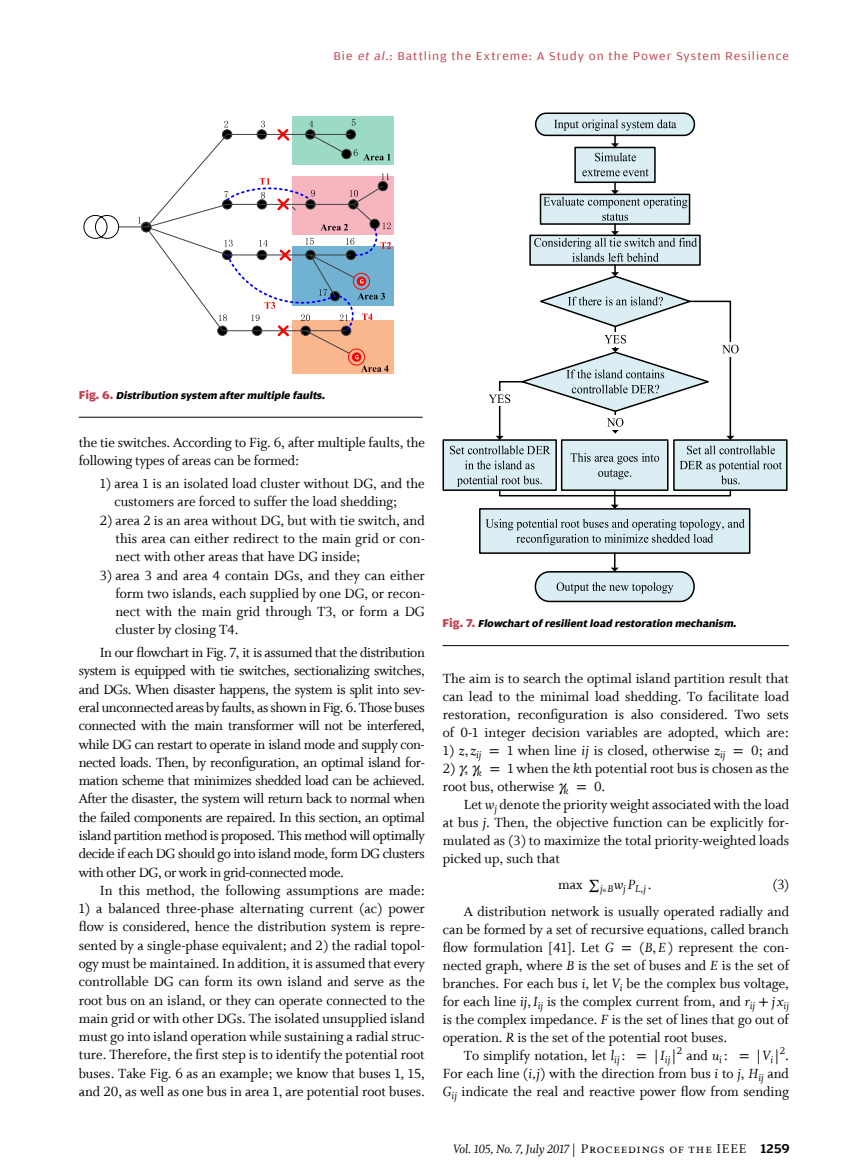
<style>
.page{position:relative;width:864px;height:1174px;background:#fff}
.page>*{position:absolute;margin:0;border:0;box-sizing:border-box;transform-origin:0 0}
.t1{font:15px/18.3px "Whitman Roman LF";color:#000;text-align:justify}
.t2{font:13.5px "Whitman Italic LF";letter-spacing:-.02em;color:#000}
.t3{font:12px "Amplitude Wide";letter-spacing:.085em;color:#c1424f}
.t4{font:11.25px "Whitman Italic LF";color:#000}
.t5{font:italic 700 10.5px "Amplitude Wide";color:#000}
.s1{font-style:italic}
.s2{font-style:normal;font-size:12px;color:#c1424f}
.s3{font-family:"Whitman Italic LF"}
.s4{font-family:"STIX General"}
.s5{font-family:"Whitman Roman LF"}
.s6{font-family:"Whitman Small Caps LF";font-size:14.25px}
.s7{font-family:"Amplitude Wide";font-weight:500}
</style>
<div class="page">
<hr style="left:79px;top:417px;width:344px;height:1px;background:#000">
<div style="left:292px;top:246px;width:102px;height:59px;background:#71b2d3"></div>
<div style="left:292px;top:176px;width:102px;height:58px;background:#f7b5bf"></div>
<div style="left:292px;top:320px;width:102px;height:54px;background:#fab68d"></div>
<svg style="left:361px;top:365px;width:28px;height:7px"></svg>
<div style="left:292px;top:116px;width:102px;height:48px;background:#9bdbc4"></div>
<svg style="left:352px;top:352px;width:9px;height:10px"></svg>
<div style="left:348px;top:349px;width:17px;height:16px;border:1px solid #f00;border-radius:50%"></div>
<svg style="left:83px;top:119px;width:308px;height:240px"></svg>
<hr style="left:442px;top:645px;width:347px;height:1px;background:#000">
<div style="left:561px;top:439px;width:108px;height:52px;background:#dbeef3;border:2px solid #000"></div>
<div style="left:443px;top:440px;width:113px;height:50px;background:#dbeef3"></div>
<div style="left:443px;top:439px;width:114px;height:52px;border:2px solid #000"></div>
<div style="left:674px;top:440px;width:113px;height:50px;background:#dbeef3"></div>
<div style="left:673px;top:439px;width:115px;height:52px;border:2px solid #000"></div>
<div style="left:479px;top:508px;width:271px;height:46px;background:#dbeef3;border:2px solid #000"></div>
<svg style="left:486px;top:519px;width:259px;height:26px"></svg>
<div style="left:536px;top:113px;width:158px;height:22px;background:#dbeef3;border-radius:11px"></div>
<div style="left:535px;top:113px;width:160px;height:23px;border:2px solid #000;border-radius:11px"></div>
<svg style="left:450px;top:446px;width:332px;height:63px"></svg>
<div style="left:535px;top:572px;width:159px;height:29px;background:#dbeef3;border-radius:14px"></div>
<div style="left:535px;top:571px;width:160px;height:31px;border:2px solid #000;border-radius:14px"></div>
<svg style="left:557px;top:582px;width:116px;height:11px"></svg>
<svg style="left:611px;top:553px;width:8px;height:19px"></svg>
<div style="left:574px;top:147px;width:82px;height:36px;background:#dbeef3;border:2px solid #000"></div>
<svg style="left:595px;top:153px;width:41px;height:8px"></svg>
<svg style="left:582px;top:169px;width:67px;height:7px"></svg>
<svg style="left:554px;top:119px;width:122px;height:28px"></svg>
<svg style="left:489px;top:182px;width:250px;height:258px"></svg>
<p class="t3" style="left:333px;top:50px;width:457px">Bie <span class="s1">et al.</span>: Battling the Extreme: A Study on the Power System Resilience</p>
<p class="t5" style="left:79px;top:390px;width:250px"><span class="s2">F i g . 6 .</span> Distribution system after multiple faults.</p>
<p class="t1" style="left:79px;top:434px;width:348px">the tie switches. According to Fig. 6, after multiple faults, the following types of areas can be formed:</p>
<p class="t1" style="left:114px;top:475px;width:312px;text-indent:-15px">1) area 1 is an isolated load cluster without DG, and the customers are forced to suffer the load shedding;</p>
<p class="t1" style="left:116px;top:511px;width:311px;text-indent:-16px">2) area 2 is an area without DG, but with tie switch, and this area can either redirect to the main grid or con&shy;nect with other areas that have DG inside;</p>
<p class="t1" style="left:115px;top:566px;width:311px;text-indent:-16px">3) area 3 and area 4 contain DGs, and they can either form two islands, each supplied by one DG, or recon&shy;nect with the main grid through T3, or form a DG cluster by closing T4.</p>
<p class="t1" style="left:79px;top:644px;width:348px;text-indent:21px">In our flowchart in Fig. 7, it is assumed that the distribution system is equipped with tie switches, sectionalizing switches, and DGs. When disaster happens, the system is split into sev&shy;eral unconnected areas by faults, as shown in Fig. 6. Those buses connected with the main transformer will not be interfered, while DG can restart to operate in island mode and supply con&shy;nected loads. Then, by reconfiguration, an optimal island for&shy;mation scheme that minimizes shedded load can be achieved.<br>After the disaster, the system will return back to normal when the failed components are repaired. In this section, an optimal island partition method is proposed. This method will optimally decide if each DG should go into island mode, form DG clusters with other DG, or work in grid-connected mode.</p>
<p class="t1" style="left:100px;top:881px;width:327px">In this method, the following assumptions are made:</p>
<p class="t1" style="left:79px;top:900px;width:348px">1) a balanced three-phase alternating current (ac) power flow is considered, hence the distribution system is repre&shy;sented by a single-phase equivalent; and 2) the radial topol&shy;ogy must be maintained. In addition, it is assumed that every controllable DG can form its own island and serve as the root bus on an island, or they can operate connected to the main grid or with other DGs. The isolated unsupplied island must go into island operation while sustaining a radial struc&shy;ture. Therefore, the first step is to identify the potential root buses. Take Fig. 6 as an example; we know that buses 1, 15, and 20, as well as one bus in area 1, are potential root buses.</p>
<p class="t5" style="left:442px;top:618px;width:297px"><span class="s2">F i g . 7.</span> Flowchart of resilient load restoration mechanism.</p>
<p class="t1" style="left:443px;top:669px;width:348px">The aim is to search the optimal island partition result that can lead to the minimal load shedding. To facilitate load restoration, reconfiguration is also considered. Two sets of 0-1 integer decision variables are adopted, which are:</p>
<p class="t1" style="left:443px;top:741px;width:348px">1) <span class="s3">z</span>, <span class="s3">z</span><sub>ij</sub> <span class="s4">=</span> 1 when line <span class="s3">ij</span> is closed, otherwise <span class="s3">z</span><sub>ij</sub> <span class="s4">=</span> 0; and</p>
<p class="t1" style="left:443px;top:760px;width:348px">2) , <sub>k</sub> <span class="s4">=</span> 1 when the <span class="s3">k</span>th potential root bus is chosen as the root bus, otherwise <sub>k</sub> <span class="s4">=</span> 0.</p>
<p class="t1" style="left:443px;top:796px;width:348px;text-indent:21px">Let <span class="s3">w</span><sub>j</sub> denote the priority weight associated with the load at bus <span class="s3">j</span>. Then, the objective function can be explicitly for&shy;mulated as (3) to maximize the total priority-weighted loads picked up, such that</p>
<p class="t4" style="left:558px;top:882px;width:95px"><sup>max</sup> <sup>∑</sup>j∈B<sup>w</sup>j <sup>P</sup>L<span class="s5">,</span>j <sup>.</sup></p>
<p class="t1" style="left:464px;top:871px;width:327px;line-height:27px;text-align:right">(3)<br>A distribution network is usually operated radially and</p>
<p class="t1" style="left:443px;top:920px;width:348px">can be formed by a set of recursive equations, called branch flow formulation [41]. Let <span class="s3">G</span> <span class="s4">=</span> (<span class="s3">B</span>,<span class="s3">E</span>) represent the con&shy;nected graph, where <span class="s3">B</span> is the set of buses and <span class="s3">E</span> is the set of branches. For each bus <span class="s3">i</span>, let <span class="s3">V</span><sub>i</sub> be the complex bus voltage, for each line <span class="s3">ij</span>, <span class="s3">I</span><sub>ij</sub> is the complex current from, and <span class="s3">r</span><sub>ij</sub> <span class="s4">+</span> <span class="s3">j x</span><sub>ij </sub>is the complex impedance. <span class="s3">F</span> is the set of lines that go out of operation. <span class="s3">R</span> is the set of the potential root buses.</p>
<p class="t1" style="left:443px;top:1047px;width:348px;text-indent:21px">To simplify notation, let <span class="s3">l</span><sub>ij</sub> :  <span class="s4">=</span> | <span class="s3">I</span><sub>ij</sub> |<sup>2</sup> and <span class="s3">u</span><sub>i</sub> :  <span class="s4">=</span> | <span class="s3">V</span><sub>i</sub> |<sup>2</sup>.<br>For each line (<span class="s3">i,j</span>) with the direction from bus <span class="s3">i</span> to <span class="s3">j</span>, <span class="s3">H</span><sub>ij</sub> and <span class="s3">G</span><sub>ij</sub> indicate the real and reactive power flow from sending</p>
<p class="t2" style="left:453px;top:1141px;width:338px">Vol. 105, No. 7, July 2017 | <span class="s6">Proceedings of the IEEE</span> <span class="s7">1259</span></p>
</div>
